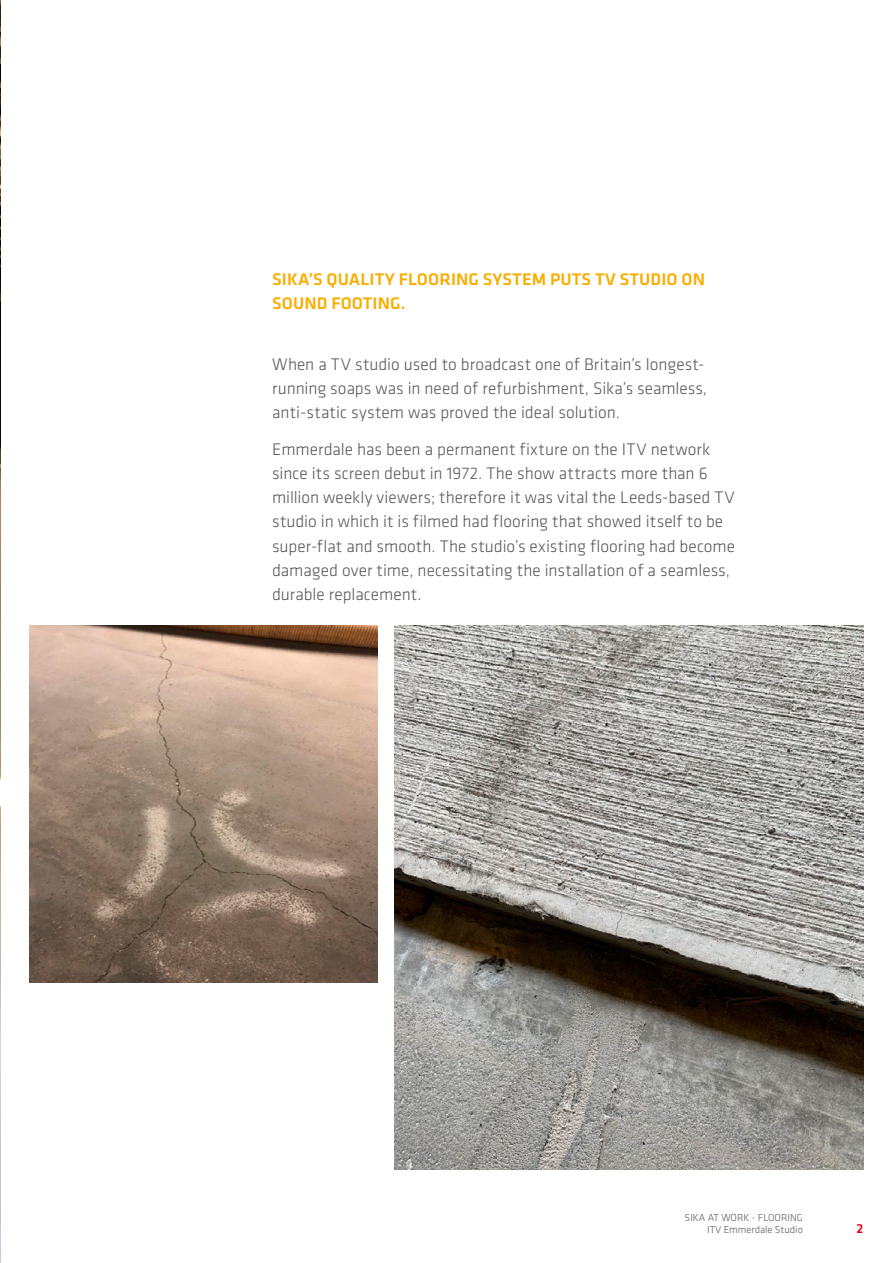
<style>
.page{position:relative;width:893px;height:1263px;background:#fff}
.page>*{position:absolute;margin:0;border:0;box-sizing:border-box;transform-origin:0 0}
.t1{font:300 17.4px/24.2px "Klavika";color:#58585a}
.t2{font:500 17.4px/24.2px "Klavika";letter-spacing:.005em;color:#f8ae00}
.t3{font:500 13.5px "Klavika";color:#e2001a}
.t4{font:300 10.5px/12.6px "Klavika";color:#58585a;text-align:right}
</style>
<div class="page">
<img style="left:394px;top:625px;width:469px;height:544px">
<img style="left:30px;top:625px;width:347px;height:357px">
<img style="left:0;top:0;width:1px;height:1263px">
<p class="t2" style="left:272px;top:267px;width:434px">SIKA’S QUALITY FLOORING SYSTEM PUTS TV STUDIO ON<br>SOUND FOOTING.</p>
<p class="t1" style="left:272px;top:352px;width:436px">When a TV studio used to broadcast one of Britain’s longest&shy;running soaps was in need of refurbishment, Sika’s seamless, anti-static system was proved the ideal solution.</p>
<p class="t1" style="left:272px;top:437px;width:464px">Emmerdale has been a permanent fixture on the ITV network since its screen debut in 1972. The show attracts more than 6 million weekly viewers; therefore it was vital the Leeds-based TV studio in which it is filmed had flooring that showed itself to be super-flat and smooth. The studio’s existing flooring had become damaged over time, necessitating the installation of a seamless, durable replacement.</p>
<p class="t4" style="left:685px;top:1211px;width:120px">SIKA AT WORK - FLOORING<br>ITV Emmerdale Studio</p>
<p class="t3" style="left:856px;top:1219px;width:8px">2</p>
</div>
